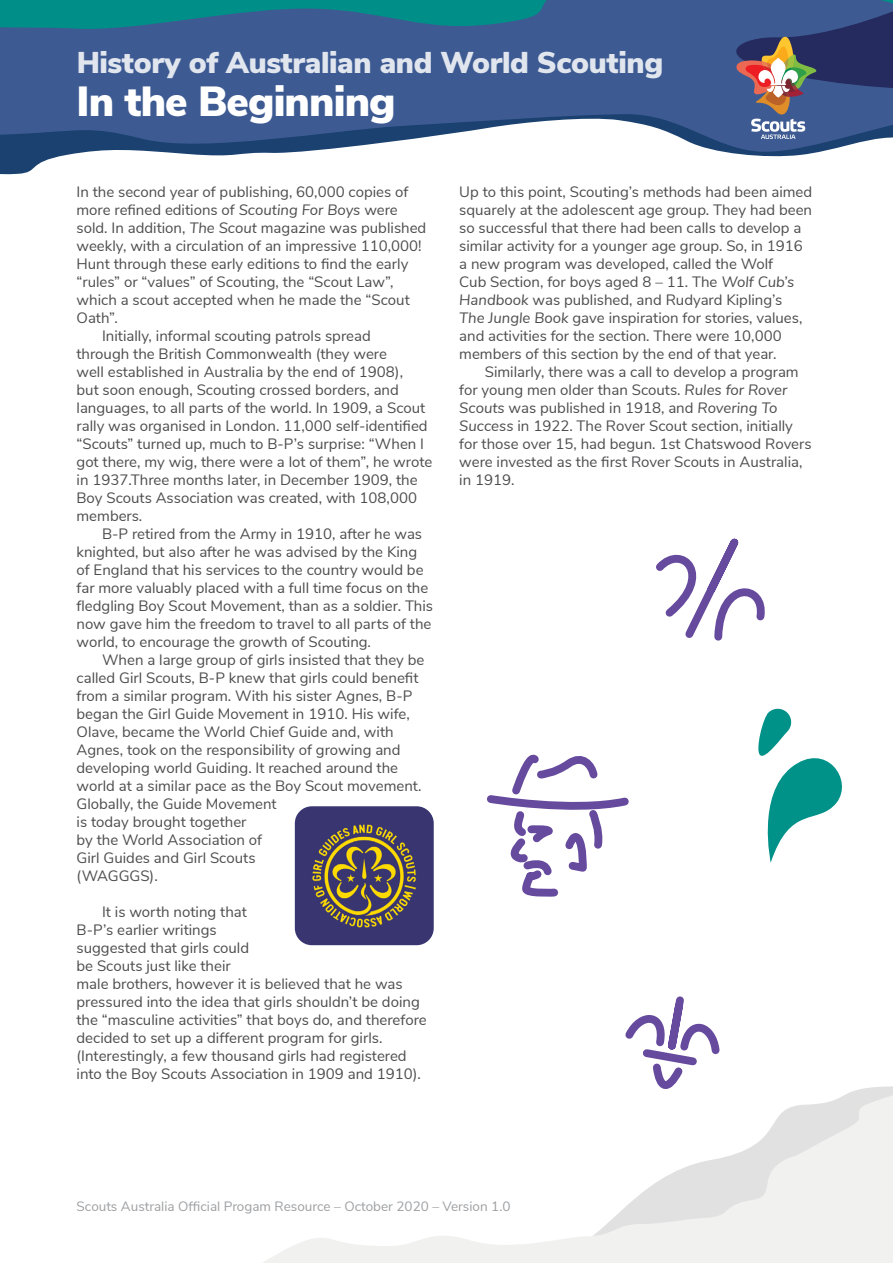
<style>
.page{position:relative;width:893px;height:1263px;background:#fff}
.page>*{position:absolute;margin:0;border:0;box-sizing:border-box;transform-origin:0 0}
.t1{font:900 42px "Nunito Sans";letter-spacing:-.02em;color:#fff}
.t2{font:900 30px "Nunito Sans";letter-spacing:-.01em;color:#fff}
.t3{font:15px/18px "Nunito Sans";color:#4d4d4f}
.t4{font:13.5px "Nunito Sans";color:#9d9fa2}
.s1{font-style:italic}
</style>
<div class="page">
<svg style="left:263px;top:1086px;width:630px;height:177px"></svg>
<svg style="left:0;top:139px;width:875px;height:36px"></svg>
<svg style="left:487px;top:754px;width:142px;height:143px"></svg>
<svg style="left:619px;top:996px;width:105px;height:95px"></svg>
<svg style="left:656px;top:538px;width:109px;height:103px"></svg>
<svg style="left:758px;top:708px;width:84px;height:155px"></svg>
<img style="left:295px;top:806px;width:139px;height:139px">
<svg style="left:0;top:0;width:893px;height:139px;background:#3e628f"></svg>
<h2 class="t2" style="left:77px;top:40px;width:588px">History of Australian and World Scouting</h2>
<h1 class="t1" style="left:77px;top:71px;width:321px">In the Beginning</h1>
<p class="t3" style="left:77px;top:181px;width:333px">In the second year of publishing, 60,000 copies of</p>
<p class="t3" style="left:77px;top:199px;width:323px">more refined editions of <span class="s1">Scouting For Boys</span> were</p>
<p class="t3" style="left:77px;top:217px;width:351px">sold. In addition, <span class="s1">The Scout</span> magazine was published</p>
<p class="t3" style="left:77px;top:235px;width:346px">weekly, with a circulation of an impressive 110,000!</p>
<p class="t3" style="left:77px;top:253px;width:333px">Hunt through these early editions to find the early</p>
<p class="t3" style="left:77px;top:271px;width:319px">“rules” or “values” of Scouting, the “Scout Law”,</p>
<p class="t3" style="left:77px;top:289px;width:335px">which a scout accepted when he made the “Scout</p>
<p class="t3" style="left:77px;top:307px;width:43px">Oath”.</p>
<p class="t3" style="left:102px;top:325px;width:270px">Initially, informal scouting patrols spread</p>
<p class="t3" style="left:77px;top:343px;width:312px">through the British Commonwealth (they were</p>
<p class="t3" style="left:77px;top:361px;width:328px">well established in Australia by the end of 1908),</p>
<p class="t3" style="left:77px;top:379px;width:324px">but soon enough, Scouting crossed borders, and</p>
<p class="t3" style="left:77px;top:397px;width:350px">languages, to all parts of the world. In 1909, a Scout</p>
<p class="t3" style="left:77px;top:415px;width:353px">rally was organised in London. 11,000 self-identified</p>
<p class="t3" style="left:77px;top:433px;width:349px">“Scouts” turned up, much to B-P’s surprise: “When I</p>
<p class="t3" style="left:77px;top:451px;width:357px">got there, my wig, there were a lot of them”, he wrote</p>
<p class="t3" style="left:77px;top:469px;width:343px">in 1937.Three months later, in December 1909, the</p>
<p class="t3" style="left:77px;top:487px;width:342px">Boy Scouts Association was created, with 108,000</p>
<p class="t3" style="left:77px;top:505px;width:67px">members.</p>
<p class="t3" style="left:102px;top:523px;width:322px">B-P retired from the Army in 1910, after he was</p>
<p class="t3" style="left:77px;top:541px;width:342px">knighted, but also after he was advised by the King</p>
<p class="t3" style="left:77px;top:559px;width:349px">of England that his services to the country would be</p>
<p class="t3" style="left:77px;top:577px;width:353px">far more valuably placed with a full time focus on the</p>
<p class="t3" style="left:77px;top:595px;width:358px">fledgling Boy Scout Movement, than as a soldier. This</p>
<p class="t3" style="left:77px;top:613px;width:356px">now gave him the freedom to travel to all parts of the</p>
<p class="t3" style="left:77px;top:631px;width:296px">world, to encourage the growth of Scouting.</p>
<p class="t3" style="left:102px;top:649px;width:324px">When a large group of girls insisted that they be</p>
<p class="t3" style="left:77px;top:667px;width:343px">called Girl Scouts, B-P knew that girls could benefit</p>
<p class="t3" style="left:77px;top:685px;width:337px">from a similar program. With his sister Agnes, B-P</p>
<p class="t3" style="left:77px;top:703px;width:335px">began the Girl Guide Movement in 1910. His wife,</p>
<p class="t3" style="left:77px;top:721px;width:319px">Olave, became the World Chief Guide and, with</p>
<p class="t3" style="left:77px;top:739px;width:325px">Agnes, took on the responsibility of growing and</p>
<p class="t3" style="left:77px;top:757px;width:323px">developing world Guiding. It reached around the</p>
<p class="t3" style="left:77px;top:775px;width:347px">world at a similar pace as the Boy Scout movement.</p>
<p class="t3" style="left:77px;top:793px;width:202px">Globally, the Guide Movement</p>
<p class="t3" style="left:77px;top:811px;width:172px">is today brought together</p>
<p class="t3" style="left:77px;top:829px;width:187px">by the World Association of</p>
<p class="t3" style="left:77px;top:847px;width:180px">Girl Guides and Girl Scouts</p>
<p class="t3" style="left:77px;top:865px;width:83px">(WAGGGS).</p>
<p class="t3" style="left:77px;top:901px;width:352px;text-indent:26px">It is worth noting that<br>B-P’s earlier writings<br>suggested that girls could<br>be Scouts just like their<br>male brothers, however it is believed that he was pressured into the idea that girls shouldn’t be doing the “masculine activities” that boys do, and therefore decided to set up a different program for girls. (Interestingly, a few thousand girls had registered into the Boy Scouts Association in 1909 and 1910).</p>
<p class="t3" style="left:459px;top:181px;width:354px">Up to this point, Scouting’s methods had been aimed squarely at the adolescent age group. They had been so successful that there had been calls to develop a similar activity for a younger age group. So, in 1916 a new program was developed, called the Wolf<br>Cub Section, for boys aged 8 – 11. The <span class="s1">Wolf Cub’s Handbook</span> was published, and Rudyard Kipling’s<br><span class="s1">The Jungle Book</span> gave inspiration for stories, values, and activities for the section. There were 10,000 members of this section by the end of that year.</p>
<p class="t3" style="left:459px;top:361px;width:354px;text-indent:26px">Similarly, there was a call to develop a program for young men older than Scouts. <span class="s1">Rules for Rover Scouts</span> was published in 1918, and <span class="s1">Rovering To Success</span> in 1922. The Rover Scout section, initially for those over 15, had begun. 1st Chatswood Rovers were invested as the first Rover Scouts in Australia, in 1919.</p>
<p class="t4" style="left:77px;top:1196px;width:435px">Scouts Australia Official Progam Resource – October 2020 – Version 1.0</p>
</div>
